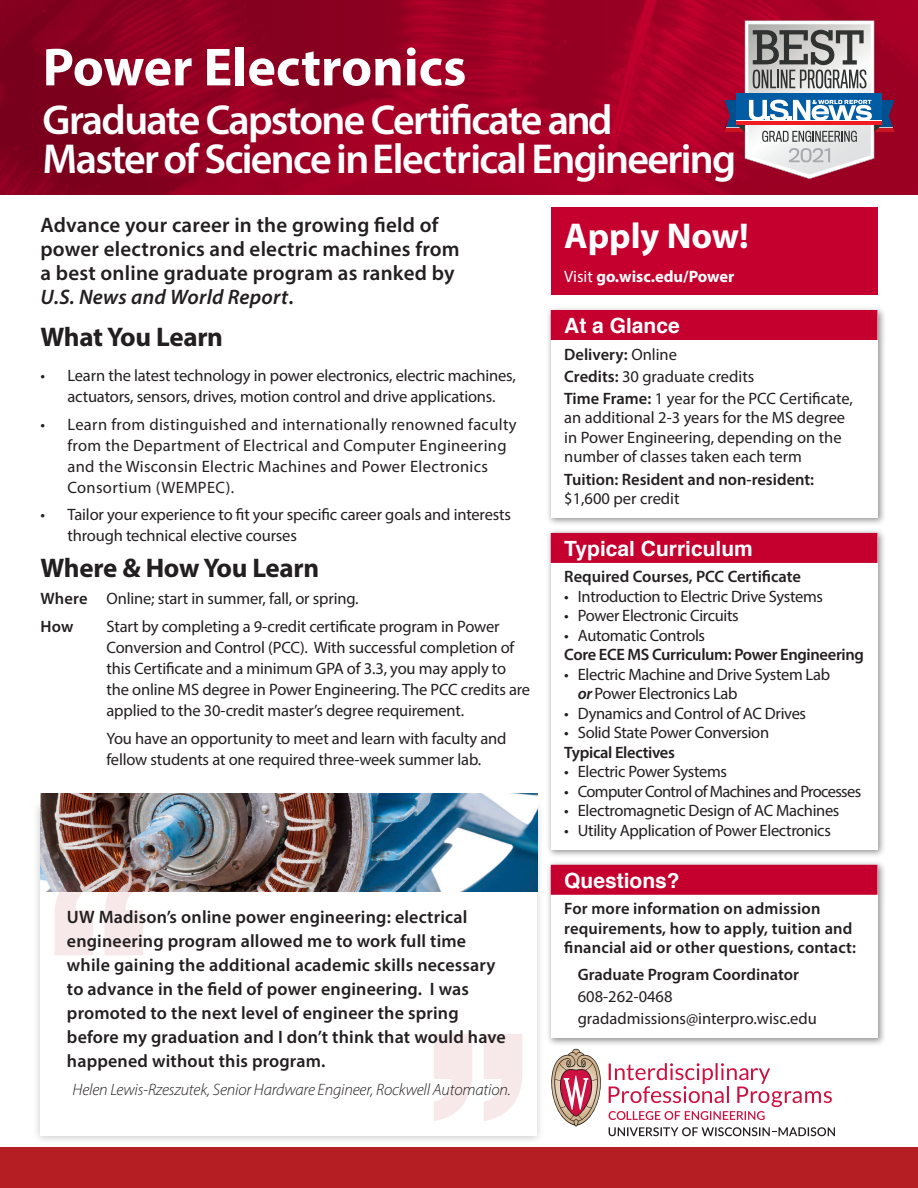
<style>
.page{position:relative;width:918px;height:1188px;background:#fff}
.page>*{position:absolute;margin:0;border:0;box-sizing:border-box;transform-origin:0 0}
.t1{font:700 54px "Myriad Pro";color:#fff}
.t2{font:600 42px/39px "Myriad Pro";letter-spacing:-.04em;color:#fff}
.t3{font:700 36px "Myriad Pro";color:#fff}
.t4{font:700 27px "Myriad Pro";letter-spacing:-.01em;color:#231f20}
.t5{font:600 21px/24px "Myriad Pro";letter-spacing:.01em;color:#231f20}
._2d_subheads{font:700 21px "Helvetica";color:#fff}
.body{font:600 18px/24px "Myriad Pro";letter-spacing:.01em;color:#231f20}
.bullets{font:16.5px/21px "Myriad Pro";letter-spacing:-.01em;color:#231f20}
.bullets-2{font:16.5px/21px "Myriad Pro";letter-spacing:.02em;color:#231f20}
.sidebar_bullets{font:16.5px/19.5px "Myriad Pro";color:#231f20}
.sidebar_bullets-2{font:600 16.5px/19.5px "Myriad Pro";letter-spacing:-.01em;color:#231f20}
.body-2{font:600 16.5px/19.5px "Myriad Pro";letter-spacing:.01em;color:#231f20}
.body-3{font:italic 300 16.5px "Myriad Pro";letter-spacing:-.01em;color:#231f20}
.body-4{font:16.5px "Myriad Pro";color:#231f20}
.bullets-3{font:16.5px "Myriad Pro";letter-spacing:-.04em;color:#231f20}
.sidebar_bullets-3{font:700 16.5px "Myriad Pro";color:#fff}
.bullets-4{font:600 16.5px "Myriad Pro";color:#231f20}
.s1{font-style:italic}
.s2{font-weight:600}
.s3{font-weight:400}
.s4{font-weight:600;font-style:italic}
</style>
<div class="page">
<div style="left:32px;top:798px;width:513px;height:347px;background:#231f20;opacity:.25"></div>
<div style="left:40px;top:806px;width:497px;height:330px;background:#fff"></div>
<img style="left:40px;top:794px;width:497px;height:97px">
<svg style="left:0;top:0;width:918px;height:195px;background:#990023"></svg>
<svg style="left:551px;top:1049px;width:50px;height:78px"></svg>
<svg style="left:609px;top:1127px;width:226px;height:9px"></svg>
<svg style="left:609px;top:1063px;width:223px;height:57px"></svg>
<div style="left:0;top:1147px;width:918px;height:41px;background:#b51f23"></div>
<div style="left:551px;top:208px;width:327px;height:87px;background:#c5002e"></div>
<div style="left:546px;top:305px;width:340px;height:222px;background:#231f20;opacity:.5"></div>
<div style="left:551px;top:311px;width:327px;height:207px;background:#fff"></div>
<div style="left:551px;top:310px;width:327px;height:30px;background:#c5002e"></div>
<div style="left:546px;top:860px;width:340px;height:186px;background:#231f20;opacity:.5"></div>
<div style="left:551px;top:866px;width:327px;height:172px;background:#fff"></div>
<div style="left:551px;top:865px;width:327px;height:30px;background:#c5002e"></div>
<img style="left:55px;top:868px;width:88px;height:87px">
<svg style="left:434px;top:1034px;width:88px;height:87px"></svg>
<div style="left:546px;top:528px;width:340px;height:331px;background:#231f20;opacity:.5"></div>
<div style="left:551px;top:534px;width:327px;height:316px;background:#fff"></div>
<div style="left:551px;top:533px;width:327px;height:30px;background:#c5002e"></div>
<svg style="left:725px;top:21px;width:169px;height:158px"></svg>
<p class="t1" style="left:43px;top:32px;width:425px">Power Electronics</p>
<p class="t2" style="left:43px;top:100px;width:695px">Graduate Capstone Certificate and<br>Master of Science in Electrical Engineering</p>
<p class="t5" style="left:40px;top:213px;width:421px">Advance your career in the growing field of power electronics and electric machines from a best online graduate program as ranked by <span class="s1">U.S. News and World Report</span>.</p>
<p class="t4" style="left:40px;top:320px;width:184px">What You Learn</p>
<p class="bullets" style="left:40px;top:365px;width:477px;text-align:center">• Learn the latest technology in power electronics, electric machines, actuators, sensors, drives, motion control and drive applications.</p>
<p class="bullets-2" style="left:68px;top:413px;width:451px;text-indent:-27px">• Learn from distinguished and internationally renowned faculty from the Department of Electrical and Computer Engineering and the Wisconsin Electric Machines and Power Electronics Consortium (WEMPEC).</p>
<p class="bullets" style="left:68px;top:504px;width:445px;text-indent:-27px">• Tailor your experience to fit your specific career goals and interests through technical elective courses</p>
<p class="t4" style="left:40px;top:550px;width:280px">Where &amp; How You Learn</p>
<p class="bullets" style="left:40px;top:588px;width:320px"><span class="s2">Where</span> Online; start in summer, fall, or spring.</p>
<p class="bullets-4" style="left:40px;top:616px;width:34px">How</p>
<p class="bullets" style="left:106px;top:616px;width:425px">Start by completing a 9-credit certificate program in Power Conversion and Control (PCC). With successful completion of this Certificate and a minimum GPA of 3.3, you may apply to the online MS degree in Power Engineering. The PCC credits are applied to the 30-credit master’s degree requirement.</p>
<p class="bullets" style="left:106px;top:728px;width:402px">You have an opportunity to meet and learn with faculty and fellow students at one required three-week summer lab.</p>
<p class="body" style="left:67px;top:905px;width:440px">UW Madison’s online power engineering: electrical engineering program allowed me to work full time while gaining the additional academic skills necessary to advance in the field of power engineering. I was promoted to the next level of engineer the spring before my graduation and I don’t think that would have happened without this program.</p>
<p class="body-3" style="left:73px;top:1079px;width:440px">Helen Lewis-Rzeszutek, Senior Hardware Engineer, Rockwell Automation.</p>
<p class="t3" style="left:564px;top:213px;width:186px">Apply Now!</p>
<p class="sidebar_bullets-3" style="left:564px;top:265px;width:172px"><span class="s3">Visit</span> go.wisc.edu/Power</p>
<p class="_2d_subheads" style="left:564px;top:309px;width:117px">At a Glance</p>
<p class="sidebar_bullets-2" style="left:564px;top:344px;width:114px">Delivery: <span class="s3">Online</span></p>
<p class="sidebar_bullets" style="left:564px;top:366px;width:192px"><span class="s2">Credits:</span> 30 graduate credits</p>
<p class="sidebar_bullets" style="left:564px;top:388px;width:290px"><span class="s2">Time Frame:</span> 1 year for the PCC Certificate, an additional 2-3 years for the MS degree in Power Engineering, depending on the number of classes taken each term</p>
<p class="sidebar_bullets-2" style="left:564px;top:469px;width:251px">Tuition: Resident and non-resident: <span class="s3">$1,600 per credit</span></p>
<p class="_2d_subheads" style="left:564px;top:532px;width:190px">Typical Curriculum</p>
<p class="sidebar_bullets-2" style="left:564px;top:567px;width:238px">Required Courses, PCC Certificate</p>
<p class="bullets" style="left:564px;top:586px;width:260px">• Introduction to Electric Drive Systems</p>
<p class="bullets" style="left:564px;top:605px;width:176px">• Power Electronic Circuits</p>
<p class="bullets" style="left:564px;top:625px;width:142px">• Automatic Controls</p>
<p class="sidebar_bullets-2" style="left:564px;top:645px;width:301px">Core ECE MS Curriculum: Power Engineering</p>
<p class="bullets" style="left:578px;top:664px;width:254px;line-height:19.5px;text-indent:-14px">• Electric Machine and Drive System Lab <span class="s4">or</span> Power Electronics Lab</p>
<p class="bullets" style="left:564px;top:703px;width:243px">• Dynamics and Control of AC Drives</p>
<p class="bullets" style="left:564px;top:722px;width:206px">• Solid State Power Conversion</p>
<p class="sidebar_bullets-2" style="left:564px;top:742px;width:112px">Typical Electives</p>
<p class="bullets" style="left:564px;top:761px;width:164px">• Electric Power Systems</p>
<p class="bullets-3" style="left:564px;top:781px;width:299px">• Computer Control of Machines and Processes</p>
<p class="bullets" style="left:564px;top:800px;width:277px">• Electromagnetic Design of AC Machines</p>
<p class="bullets" style="left:564px;top:820px;width:268px">• Utility Application of Power Electronics</p>
<p class="_2d_subheads" style="left:564px;top:864px;width:117px">Questions?</p>
<p class="body-2" style="left:564px;top:899px;width:293px">For more information on admission requirements, how to apply, tuition and financial aid or other questions, contact:</p>
<p class="body-2" style="left:578px;top:964px;width:223px">Graduate Program Coordinator</p>
<p class="body-4" style="left:578px;top:986px;width:96px">608-262-0468</p>
<p class="body-4" style="left:578px;top:1008px;width:241px">gradadmissions@interpro.wisc.edu</p>
</div>
